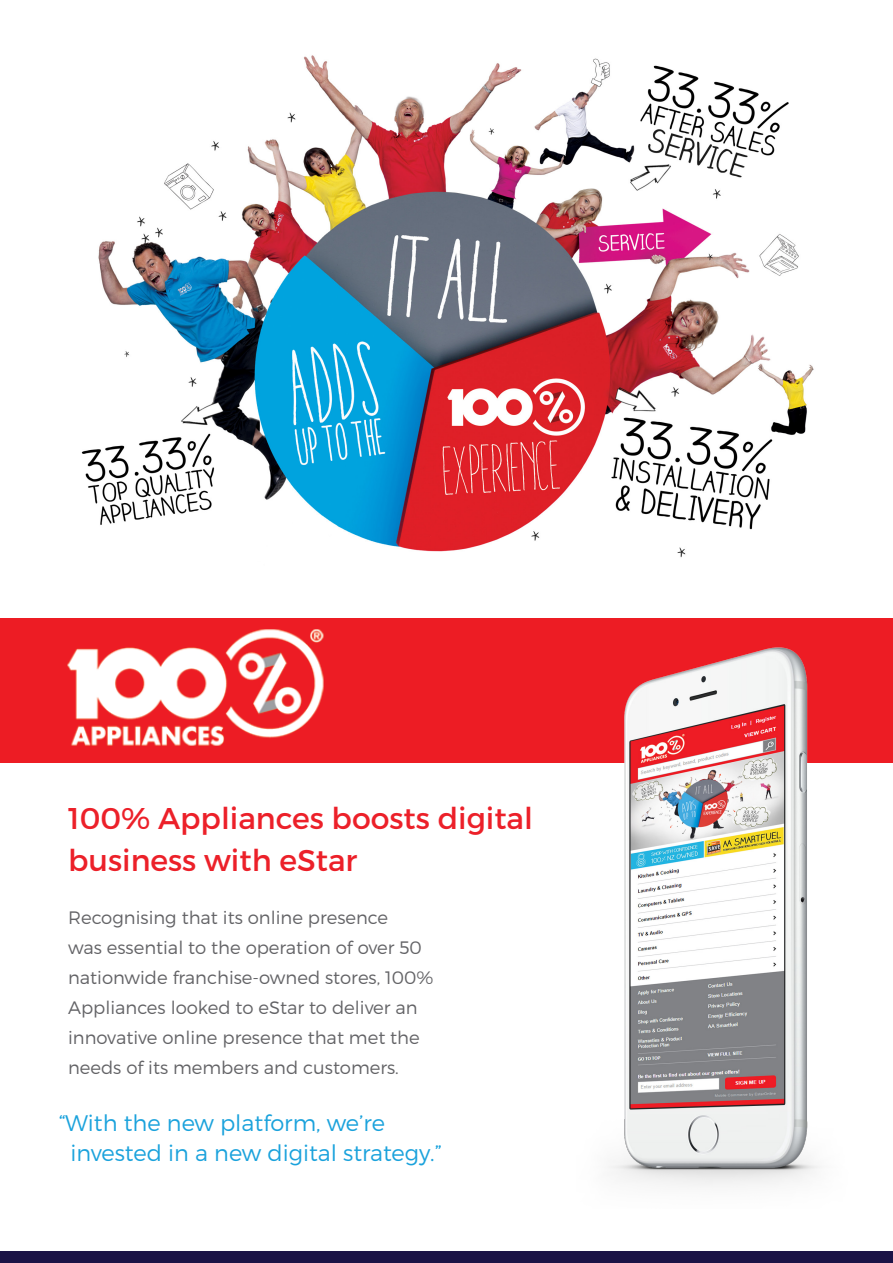
<style>
.page{position:relative;width:893px;height:1263px;background:#fff}
.page>*{position:absolute;margin:0;border:0;box-sizing:border-box;transform-origin:0 0}
.t1{font:30px/42px "Montserrat";color:#ec2029}
.t2{font:300 22.5px/30px "Montserrat";color:#1aa2dc}
.t3{font:300 18px/30px "Montserrat";color:#636366}
</style>
<div class="page">
<div style="left:0;top:618px;width:893px;height:144px;background:#ed1c24"></div>
<img style="left:81px;top:55px;width:733px;height:503px">
<img style="left:67px;top:629px;width:257px;height:117px">
<img style="left:520px;top:647px;width:373px;height:539px">
<div style="left:0;top:1252px;width:893px;height:11px;background:#1b1346"></div>
<p class="t1" style="left:68px;top:797px;width:466px">100% Appliances boosts digital business with eStar</p>
<p class="t3" style="left:68px;top:902px;width:367px">Recognising that its online presence<br>was essential to the operation of over 50 nationwide franchise-owned stores, 100% Appliances looked to eStar to deliver an innovative online presence that met the needs of its members and customers.</p>
<p class="t2" style="left:70px;top:1107px;width:373px;text-indent:-11px">“With the new platform, we’re invested in a new digital strategy.”</p>
</div>
